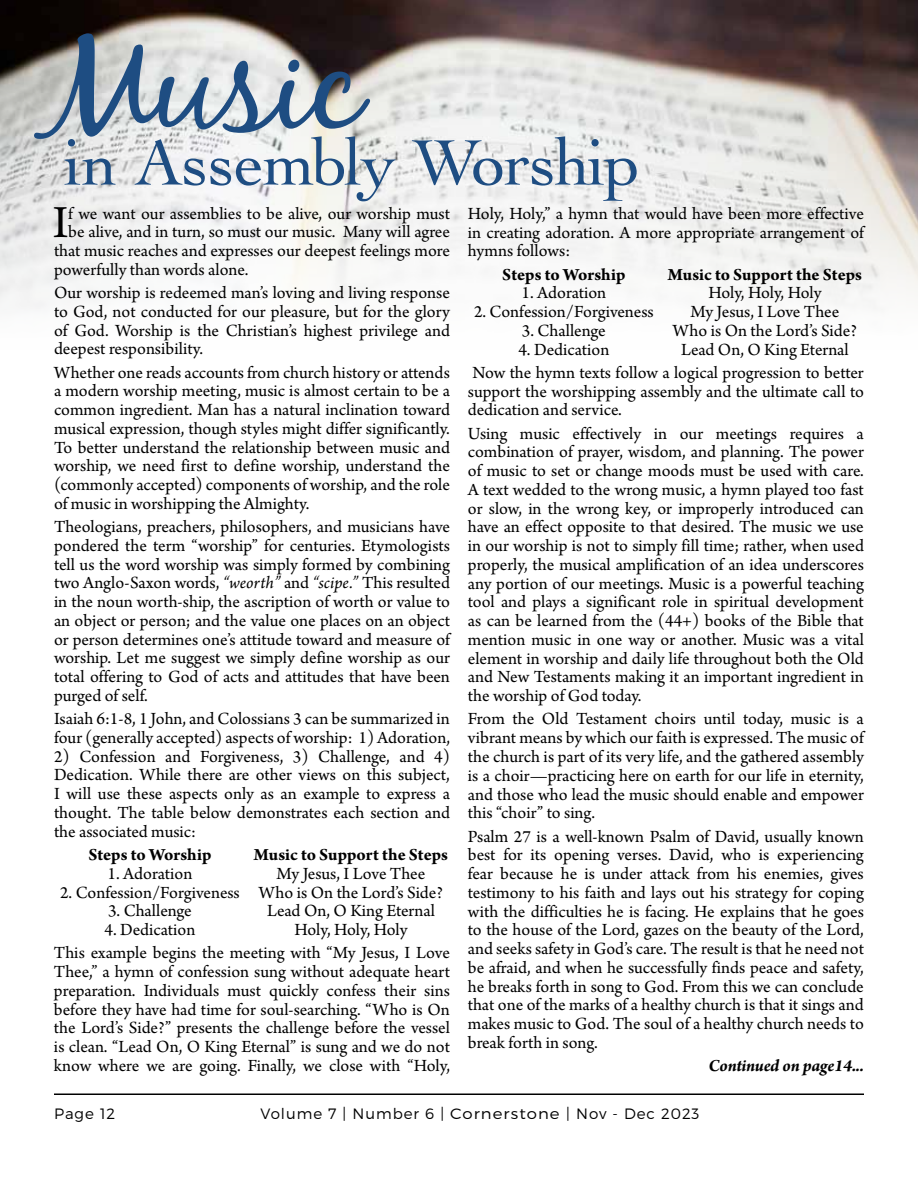
<style>
.page{position:relative;width:918px;height:1188px;background:#fff}
.page>*{position:absolute;margin:0;border:0;box-sizing:border-box;transform-origin:0 0}
.t1{font:135px "Black Jack";color:#1e4d82}
.t2{font:67.65px "Cochin";letter-spacing:-.025em;color:#1e4d82}
.t3{font:48.3px "Arno Pro";color:#000}
.t4{font:18px/18.8px "Arno Pro";color:#000;text-align:justify}
.t5{font:700 18px "Arno Pro";color:#000}
.t6{font:italic 700 18px "Arno Pro";letter-spacing:-.015em;color:#000}
.t7{font:300 15px "Montserrat";letter-spacing:.065em;color:#000}
.s1{font-style:italic}
</style>
<div class="page">
<img style="left:0;top:0;width:918px;height:309px">
<hr style="left:54px;top:1094px;width:810px;height:1px;background:#000">
<h1 class="t1" style="left:44px;top:0;width:319px">Music</h1>
<h2 class="t2" style="left:64px;top:124px;width:578px">in Assembly Worship</h2>
<h3 class="t3" style="left:53px;top:195px;width:17px">I</h3>
<p class="t4" style="left:68px;top:205px;width:383px">f we want our assemblies to be alive, our worship must</p>
<p class="t4" style="left:68px;top:223px;width:383px">be alive, and in turn, so must our music. Many will agree</p>
<p class="t4" style="left:54px;top:242px;width:398px">that music reaches and expresses our deepest feelings more</p>
<p class="t4" style="left:54px;top:261px;width:196px">powerfully than words alone.</p>
<p class="t4" style="left:54px;top:284px;width:397px">Our worship is redeemed man’s loving and living response to God, not conducted for our pleasure, but for the glory of God. Worship is the Christian’s highest privilege and deepest responsibility.</p>
<p class="t4" style="left:54px;top:364px;width:398px">Whether one reads accounts from church history or attends a modern worship meeting, music is almost certain to be a common ingredient. Man has a natural inclination toward musical expression, though styles might differ significantly.<br>To better understand the relationship between music and worship, we need first to define worship, understand the (commonly accepted) components of worship, and the role of music in worshipping the Almighty.</p>
<p class="t4" style="left:54px;top:518px;width:398px">Theologians, preachers, philosophers, and musicians have pondered the term “worship” for centuries. Etymologists tell us the word worship was simply formed by combining two Anglo-Saxon words, <span class="s1">“weorth”</span> and <span class="s1">“scipe.”</span> This resulted in the noun worth-ship, the ascription of worth or value to an object or person; and the value one places on an object or person determines one’s attitude toward and measure of worship. Let me suggest we simply define worship as our total offering to God of acts and attitudes that have been purged of self.</p>
<p class="t4" style="left:54px;top:710px;width:398px">Isaiah 6:1-8, 1 John, and Colossians 3 can be summarized in four (generally accepted) aspects of worship: 1) Adoration,</p>
<p class="t4" style="left:54px;top:748px;width:398px">2) Confession and Forgiveness, 3) Challenge, and 4)<br>Dedication. While there are other views on this subject, I will use these aspects only as an example to express a thought. The table below demonstrates each section and the associated music:</p>
<p class="t5" style="left:88px;top:844px;width:125px">Steps to Worship</p>
<p class="t5" style="left:254px;top:844px;width:196px">Music to Support the Steps</p>
<p class="t4" style="left:108px;top:865px;width:86px">1. Adoration</p>
<p class="t4" style="left:277px;top:865px;width:150px">My Jesus, I Love Thee</p>
<p class="t4" style="left:60px;top:884px;width:385px">2. Confession/Forgiveness Who is On the Lord’s Side?</p>
<p class="t4" style="left:108px;top:902px;width:85px">3. Challenge</p>
<p class="t4" style="left:267px;top:902px;width:169px">Lead On, O King Eternal</p>
<p class="t4" style="left:104px;top:921px;width:92px">4. Dedication</p>
<p class="t4" style="left:54px;top:919px;width:397px;line-height:23.2px;text-indent:240px">Holy, Holy, Holy<br>This example begins the meeting with “My Jesus, I Love</p>
<p class="t4" style="left:54px;top:963px;width:398px">Thee,” a hymn of confession sung without adequate heart preparation. Individuals must quickly confess their sins before they have had time for soul-searching. “Who is On the Lord’s Side?” presents the challenge before the vessel is clean. “Lead On, O King Eternal” is sung and we do not know where we are going. Finally, we close with “Holy,</p>
<p class="t4" style="left:468px;top:205px;width:398px">Holy, Holy,” a hymn that would have been more effective in creating adoration. A more appropriate arrangement of hymns follows:</p>
<p class="t5" style="left:502px;top:264px;width:125px">Steps to Worship</p>
<p class="t5" style="left:668px;top:264px;width:196px">Music to Support the Steps</p>
<p class="t4" style="left:522px;top:285px;width:86px">1. Adoration</p>
<p class="t4" style="left:708px;top:285px;width:115px">Holy, Holy, Holy</p>
<p class="t4" style="left:474px;top:303px;width:181px">2. Confession/Forgiveness</p>
<p class="t4" style="left:691px;top:303px;width:150px">My Jesus, I Love Thee</p>
<p class="t4" style="left:522px;top:322px;width:85px">3. Challenge</p>
<p class="t4" style="left:673px;top:322px;width:186px">Who is On the Lord’s Side?</p>
<p class="t4" style="left:518px;top:341px;width:92px">4. Dedication</p>
<p class="t4" style="left:472px;top:339px;width:393px;line-height:23.2px;text-indent:209px">Lead On, O King Eternal<br>Now the hymn texts follow a logical progression to better</p>
<p class="t4" style="left:468px;top:383px;width:398px">support the worshipping assembly and the ultimate call to dedication and service.</p>
<p class="t4" style="left:468px;top:425px;width:398px">Using music effectively in our meetings requires a combination of prayer, wisdom, and planning. The power of music to set or change moods must be used with care.<br>A text wedded to the wrong music, a hymn played too fast or slow, in the wrong key, or improperly introduced can have an effect opposite to that desired. The music we use in our worship is not to simply fill time; rather, when used properly, the musical amplification of an idea underscores any portion of our meetings. Music is a powerful teaching tool and plays a significant role in spiritual development as can be learned from the (44+) books of the Bible that mention music in one way or another. Music was a vital element in worship and daily life throughout both the Old and New Testaments making it an important ingredient in the worship of God today.</p>
<p class="t4" style="left:468px;top:711px;width:398px">From the Old Testament choirs until today, music is a vibrant means by which our faith is expressed. The music of the church is part of its very life, and the gathered assembly is a choir—practicing here on earth for our life in eternity, and those who lead the music should enable and empower this “choir” to sing.</p>
<p class="t4" style="left:468px;top:828px;width:398px">Psalm 27 is a well-known Psalm of David, usually known best for its opening verses. David, who is experiencing fear because he is under attack from his enemies, gives testimony to his faith and lays out his strategy for coping with the difficulties he is facing. He explains that he goes to the house of the Lord, gazes on the beauty of the Lord, and seeks safety in God’s care. The result is that he need not be afraid, and when he successfully finds peace and safety, he breaks forth in song to God. From this we can conclude that one of the marks of a healthy church is that it sings and makes music to God. The soul of a healthy church needs to break forth in song.</p>
<p class="t6" style="left:709px;top:1055px;width:157px">Continued on page14...</p>
<p class="t7" style="left:54px;top:1105px;width:63px">Page 12</p>
<p class="t7" style="left:260px;top:1105px;width:441px">Volume 7 | Number 6 | Cornerstone | Nov - Dec 2023</p>
</div>
